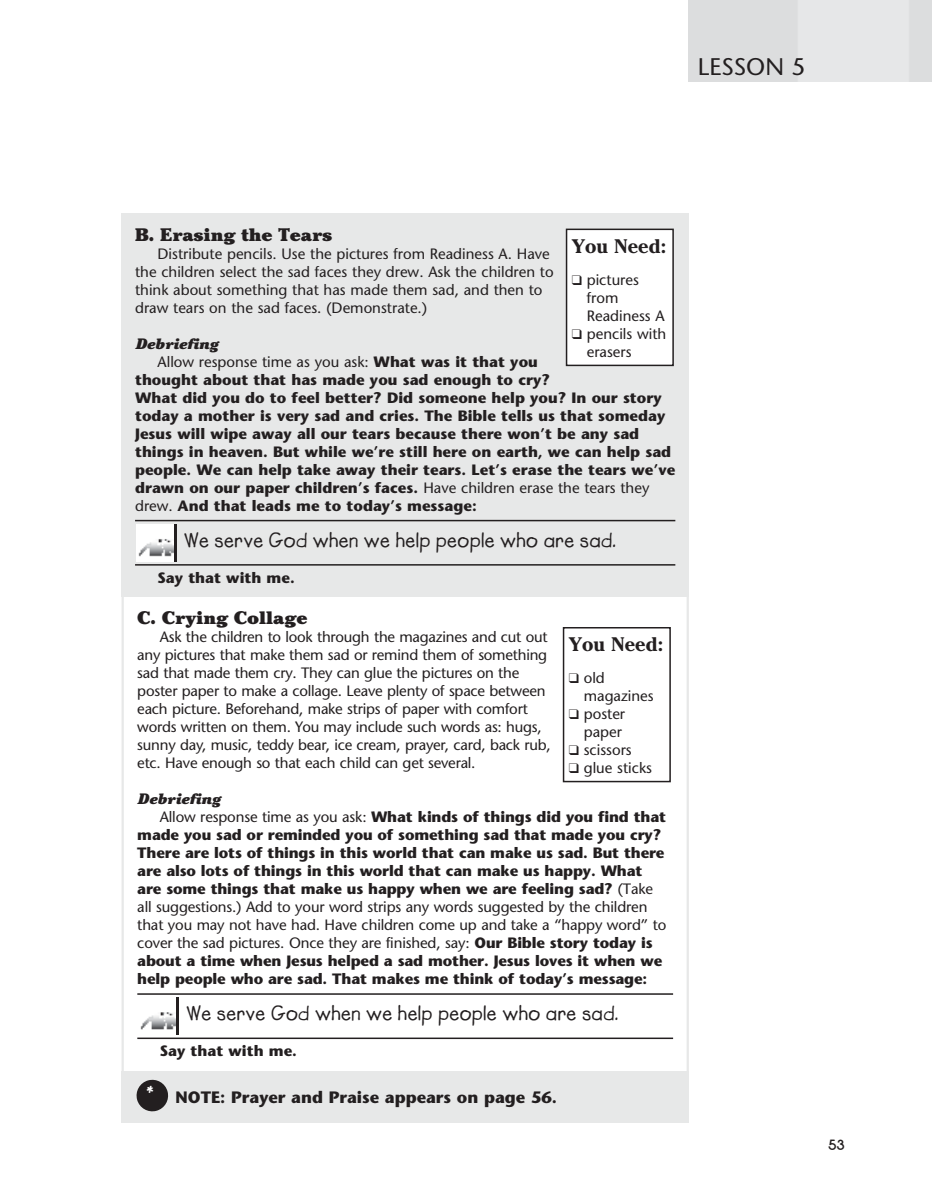
<style>
.page{position:relative;width:932px;height:1202px;background:#fff}
.page>*{position:absolute;margin:0;border:0;box-sizing:border-box;transform-origin:0 0}
.t1{font:24px "Stone Sans";color:#231f20}
.Power_Point{font:21px "Lemonade ICG Bold";letter-spacing:.015em;color:#231f20}
.Untitled{font:700 19.5px "Cheltenham";color:#231f20}
.Activities_Subhead{font:900 18px "Cheltenham";color:#231f20}
.t2{font:700 16.5px "Stone Sans";color:#231f20}
.t3{font:700 15px/18px "Stone Sans";color:#231f20}
.Untitled-2{font:15px/18px "Stone Sans";letter-spacing:-.015em;color:#231f20}
.Breaker{font:italic 900 15px "Cheltenham";color:#231f20}
.t4{font:700 15px "New Garden";color:#231f20}
.s1{font-weight:400}
</style>
<div class="page">
<div style="left:122px;top:213px;width:566px;height:383px;background:#e7e8e8"></div>
<hr style="left:135px;top:520px;width:540px;height:1px;background:#231f20">
<hr style="left:135px;top:564px;width:540px;height:1px;background:#231f20">
<svg style="left:173px;top:524px;width:4px;height:37px"></svg>
<img style="left:136px;top:524px;width:37px;height:37px">
<div style="left:566px;top:229px;width:107px;height:136px;background:#fff"></div>
<div style="left:566px;top:228px;width:108px;height:138px;border:2px solid #231f20"></div>
<hr style="left:137px;top:993px;width:536px;height:1px;background:#231f20">
<hr style="left:137px;top:1037px;width:536px;height:2px;background:#231f20">
<div style="left:139px;top:997px;width:40px;height:37px;background:#231f20"></div>
<img style="left:139px;top:997px;width:37px;height:37px">
<div style="left:562px;top:627px;width:108px;height:155px;border:2px solid #231f20"></div>
<div style="left:122px;top:1071px;width:566px;height:51px;background:#e7e8e8"></div>
<svg style="left:136px;top:1079px;width:33px;height:33px"></svg>
<p class="t1" style="left:698px;top:52px;width:109px">LESSON 5</p>
<p class="Activities_Subhead" style="left:135px;top:223px;width:199px">B. Erasing the Tears</p>
<p class="Untitled-2" style="left:135px;top:244px;width:420px;text-indent:22px">Distribute pencils. Use the pictures from Readiness A. Have the children select the sad faces they drew. Ask the children to think about something that has made them sad, and then to draw tears on the sad faces. (Demonstrate.)</p>
<p class="Breaker" style="left:135px;top:334px;width:85px">Debriefing</p>
<p class="t3" style="left:135px;top:352px;width:541px;text-indent:22px"><span class="s1">Allow response time as you ask:</span> What was it that you<br>thought about that has made you sad enough to cry?<br>What did you do to feel better? Did someone help you? In our story today a mother is very sad and cries. The Bible tells us that someday Jesus will wipe away all our tears because there won’t be any sad things in heaven. But while we’re still here on earth, we can help sad people. We can help take away their tears. Let’s erase the tears we’ve drawn on our paper children’s faces. <span class="s1">Have children erase the tears they drew.</span> And that leads me to today’s message:</p>
<p class="Power_Point" style="left:184px;top:527px;width:434px">We serve God when we help people who are sad.</p>
<p class="t3" style="left:158px;top:568px;width:139px">Say that with me.</p>
<p class="Untitled" style="left:572px;top:234px;width:96px">You Need:</p>
<p class="Untitled-2" style="left:586px;top:270px;width:79px;text-indent:-15px">❑ pictures from<br>Readiness A</p>
<p class="Untitled-2" style="left:586px;top:324px;width:81px;text-indent:-15px">❑ pencils with erasers</p>
<p class="Activities_Subhead" style="left:137px;top:607px;width:172px">C. Crying Collage</p>
<p class="Untitled-2" style="left:137px;top:628px;width:415px;text-indent:22px">Ask the children to look through the magazines and cut out any pictures that make them sad or remind them of something sad that made them cry. They can glue the pictures on the poster paper to make a collage. Leave plenty of space between each picture. Beforehand, make strips of paper with comfort words written on them. You may include such words as: hugs, sunny day, music, teddy bear, ice cream, prayer, card, back rub, etc. Have enough so that each child can get several.</p>
<p class="Breaker" style="left:137px;top:790px;width:85px">Debriefing</p>
<p class="t3" style="left:137px;top:808px;width:530px;text-indent:22px"><span class="s1">Allow response time as you ask:</span> What kinds of things did you find that made you sad or reminded you of something sad that made you cry?<br>There are lots of things in this world that can make us sad. But there are also lots of things in this world that can make us happy. What are some things that make us happy when we are feeling sad? <span class="s1">(Take all suggestions.) Add to your word strips any words suggested by the children that you may not have had. Have children come up and take a “happy word” to cover the sad pictures. Once they are finished, say:</span> Our Bible story today is about a time when Jesus helped a sad mother. Jesus loves it when we help people who are sad. That makes me think of today’s message:</p>
<p class="Power_Point" style="left:186px;top:1001px;width:434px">We serve God when we help people who are sad.</p>
<p class="t3" style="left:160px;top:1042px;width:139px">Say that with me.</p>
<p class="Untitled" style="left:568px;top:633px;width:96px">You Need:</p>
<p class="Untitled-2" style="left:583px;top:668px;width:71px;text-indent:-15px">❑ old magazines</p>
<p class="Untitled-2" style="left:568px;top:704px;width:58px;text-align:right">❑ poster paper</p>
<p class="Untitled-2" style="left:568px;top:740px;width:64px">❑ scissors</p>
<p class="Untitled-2" style="left:568px;top:758px;width:85px">❑ glue sticks</p>
<p class="t2" style="left:176px;top:1087px;width:383px">NOTE: Prayer and Praise appears on page 56.</p>
<p class="t4" style="left:828px;top:1136px;width:18px">53</p>
</div>
